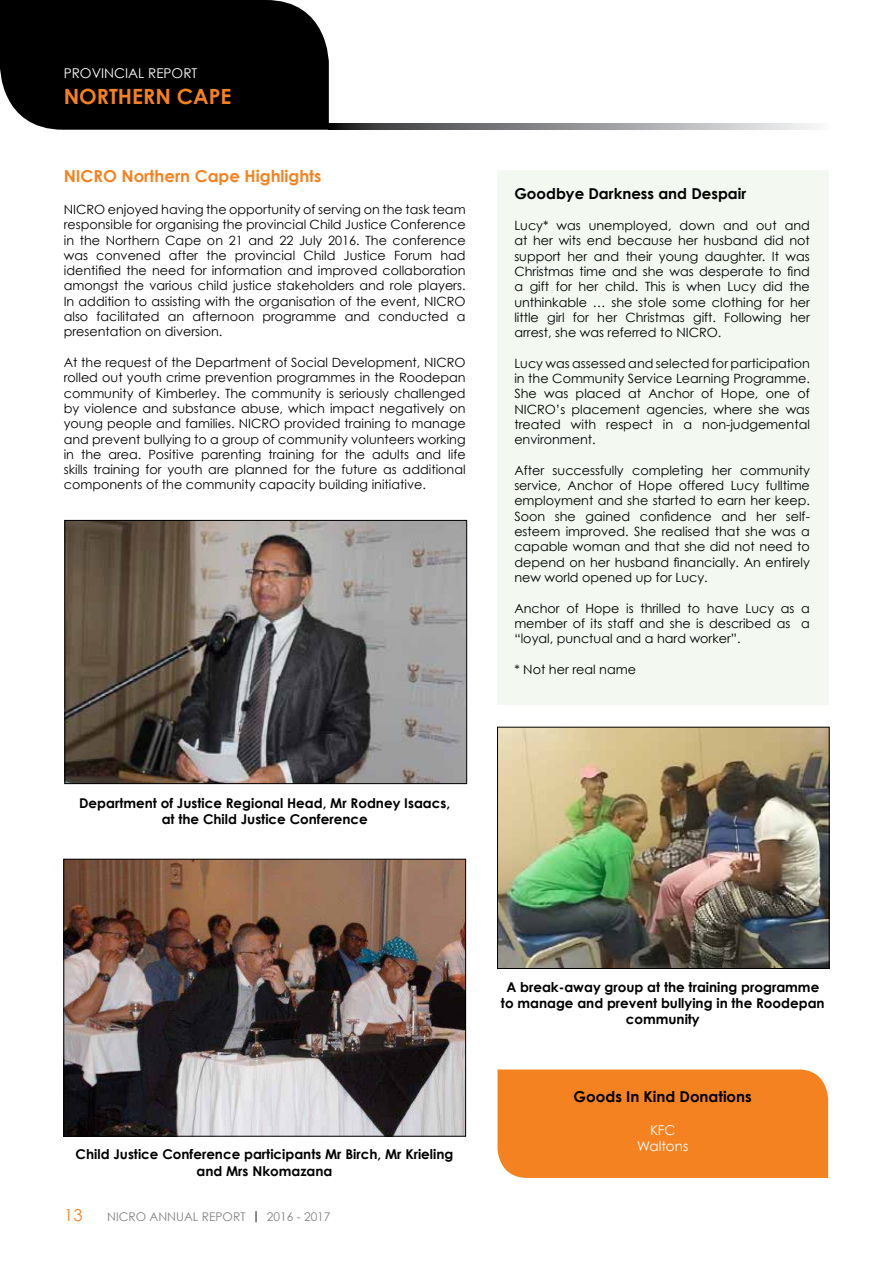
<style>
.page{position:relative;width:893px;height:1263px;background:#fff}
.page>*{position:absolute;margin:0;border:0;box-sizing:border-box;transform-origin:0 0}
.t1{font:700 21px "Century Gothic";color:#f58220}
.t2{font:700 16.5px "Century Gothic";color:#f58220}
.t3{font:16.5px "Century Gothic";color:#f58220}
.t4{font:700 15px "Century Gothic";color:#000}
.t5{font:700 13.5px/16.2px "Century Gothic";color:#000;text-align:center}
.t6{font:13.5px/16.2px "Century Gothic";color:#fff;text-align:center}
.t7{font:12.75px/15.3px "Century Gothic";color:#000;text-align:justify}
.t8{font:12px "Century Gothic";color:#808285}
.s1{color:#000}
</style>
<div class="page">
<div style="left:497px;top:170px;width:332px;height:535px;background:#f3f8f1"></div>
<svg style="left:329px;top:123px;width:487px;height:7px;background:#8e8f91"></svg>
<div style="left:0;top:0;width:329px;height:130px;background:#000"></div>
<img style="left:67px;top:522px;width:398px;height:260px">
<div style="left:65px;top:520px;width:402px;height:264px;border:1px solid #000"></div>
<div style="left:497px;top:1069px;width:331px;height:109px;background:#f58220"></div>
<img style="left:499px;top:729px;width:328px;height:238px">
<div style="left:497px;top:727px;width:332px;height:242px;border:1px solid #000"></div>
<img style="left:66px;top:861px;width:398px;height:273px">
<div style="left:64px;top:859px;width:402px;height:277px;border:1px solid #000"></div>
<p class="t6" style="left:64px;top:65px;width:135px">PROVINCIAL REPORT</p>
<h1 class="t1" style="left:64px;top:83px;width:169px">NORTHERN CAPE</h1>
<p class="t2" style="left:64px;top:166px;width:259px">NICRO Northern Cape Highlights</p>
<p class="t7" style="left:64px;top:202px;width:403px">NICRO enjoyed having the opportunity of serving on the task team responsible for organising the provincial Child Justice Conference in the Northern Cape on 21 and 22 July 2016. The conference was convened after the provincial Child Justice Forum had identified the need for information and improved collaboration amongst the various child justice stakeholders and role players.<br>In addition to assisting with the organisation of the event, NICRO also facilitated an afternoon programme and conducted a presentation on diversion.</p>
<p class="t7" style="left:64px;top:355px;width:403px">At the request of the Department of Social Development, NICRO rolled out youth crime prevention programmes in the Roodepan community of Kimberley. The community is seriously challenged by violence and substance abuse, which impact negatively on young people and families. NICRO provided training to manage and prevent bullying to a group of community volunteers working in the area. Positive parenting training for the adults and life skills training for youth are planned for the future as additional components of the community capacity building initiative.</p>
<p class="t5" style="left:79px;top:794px;width:372px">Department of Justice Regional Head, Mr Rodney Isaacs, at the Child Justice Conference</p>
<p class="t4" style="left:514px;top:185px;width:233px">Goodbye Darkness and Despair</p>
<p class="t7" style="left:514px;top:218px;width:297px">Lucy* was unemployed, down and out and at her wits end because her husband did not support her and their young daughter. It was Christmas time and she was desperate to find a gift for her child. This is when Lucy did the unthinkable … she stole some clothing for her little girl for her Christmas gift. Following her arrest, she was referred to NICRO.</p>
<p class="t7" style="left:514px;top:355px;width:297px">Lucy was assessed and selected for participation in the Community Service Learning Programme.<br>She was placed at Anchor of Hope, one of NICRO’s placement agencies, where she was treated with respect in a non-judgemental environment.</p>
<p class="t7" style="left:514px;top:462px;width:297px">After successfully completing her community service, Anchor of Hope offered Lucy fulltime employment and she started to earn her keep.<br>Soon she gained confidence and her self&shy;esteem improved. She realised that she was a capable woman and that she did not need to depend on her husband financially. An entirely new world opened up for Lucy.</p>
<p class="t7" style="left:514px;top:600px;width:297px">Anchor of Hope is thrilled to have Lucy as a member of its staff and she is described as a “loyal, punctual and a hard worker”.</p>
<p class="t7" style="left:514px;top:661px;width:123px">* Not her real name</p>
<p class="t5" style="left:76px;top:1146px;width:379px">Child Justice Conference participants Mr Birch, Mr Krieling and Mrs Nkomazana</p>
<p class="t3" style="left:64px;top:1205px;width:20px">13</p>
<p class="t8" style="left:107px;top:1210px;width:225px">NICRO ANNUAL REPORT <span class="s1">|</span> 2016 - 2017</p>
<p class="t5" style="left:501px;top:978px;width:325px">A break-away group at the training programme to manage and prevent bullying in the Roodepan community</p>
<p class="t4" style="left:574px;top:1087px;width:180px">Goods In Kind Donations</p>
<p class="t6" style="left:637px;top:1121px;width:53px">KFC<br>Waltons</p>
</div>
